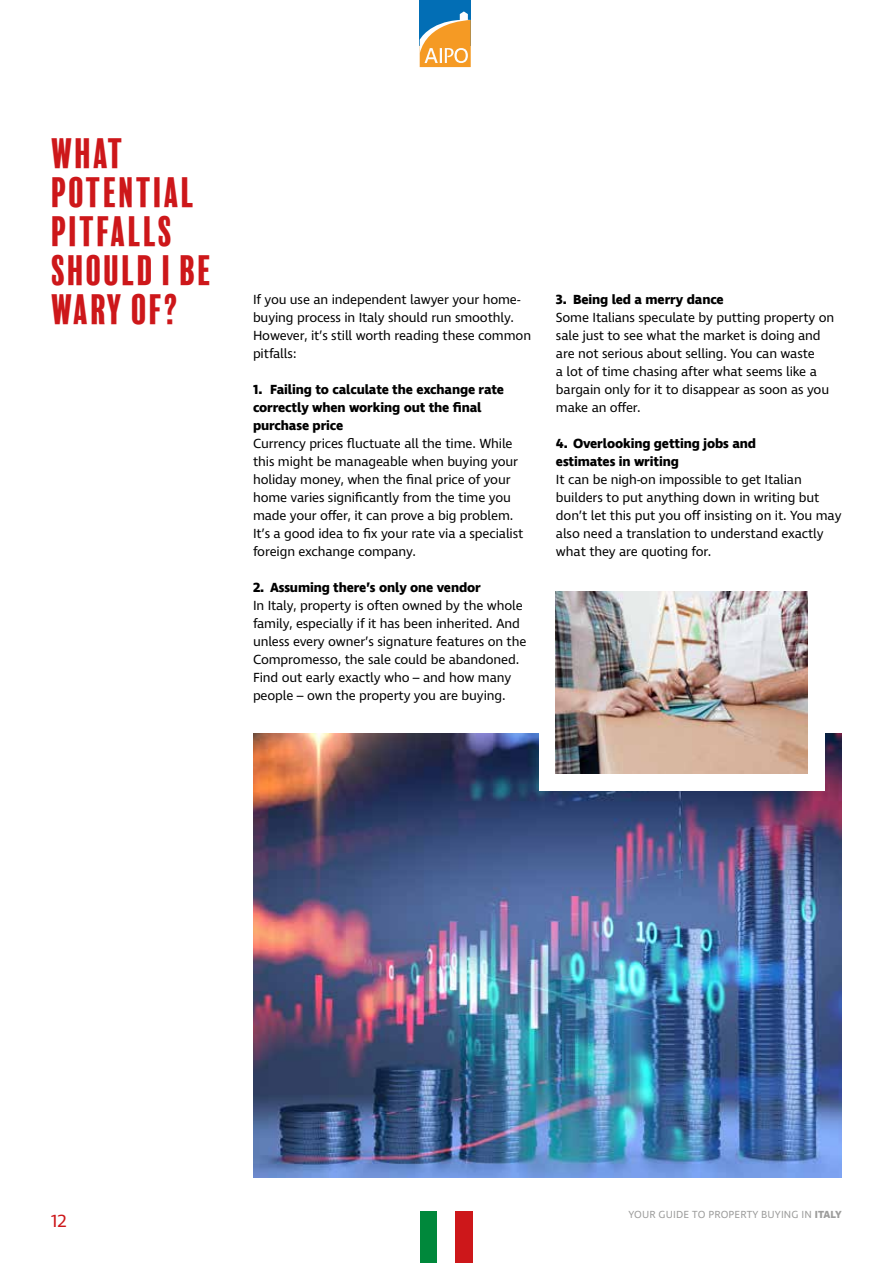
<style>
.page{position:relative;width:893px;height:1263px;background:#fff}
.page>*{position:absolute;margin:0;border:0;box-sizing:border-box;transform-origin:0 0}
.t1{font:39px/39px "Balboa Plus Fill";color:#cd171a}
.t2{font:18px "Ingra";color:#cd171a}
.t3{font:13.5px/18px "Ingra";letter-spacing:-.01em;color:#000}
.t4{font:700 13.5px/18px "Ingra";letter-spacing:-.01em;color:#000}
.t5{font:10.5px "Ingra";letter-spacing:.01em;color:#9d9d9c}
.s1{font-weight:700}
</style>
<div class="page">
<div style="left:420px;top:0;width:51px;height:46px;background:#026eb5"></div>
<svg style="left:420px;top:11px;width:51px;height:56px"></svg>
<div style="left:421px;top:1212px;width:17px;height:51px;background:#00883b"></div>
<div style="left:455px;top:1212px;width:17px;height:51px;background:#cd171a"></div>
<img style="left:253px;top:733px;width:589px;height:445px">
<div style="left:539px;top:608px;width:286px;height:183px;background:#fff"></div>
<img style="left:556px;top:591px;width:252px;height:183px">
<h1 class="t1" style="left:51px;top:134px;width:163px">WHAT<br>POTENTIAL<br>PITFALLS<br>SHOULD I BE<br>WARY OF?</h1>
<p class="t3" style="left:253px;top:291px;width:280px">If you use an independent lawyer your home&shy;buying process in Italy should run smoothly.<br>However, it’s still worth reading these common pitfalls:</p>
<p class="t4" style="left:253px;top:381px;width:252px">1. Failing to calculate the exchange rate correctly when working out the final purchase price</p>
<p class="t3" style="left:253px;top:435px;width:272px">Currency prices fluctuate all the time. While this might be manageable when buying your holiday money, when the final price of your home varies significantly from the time you made your offer, it can prove a big problem.<br>It’s a good idea to fix your rate via a specialist foreign exchange company.</p>
<p class="t4" style="left:253px;top:579px;width:229px">2. Assuming there’s only one vendor</p>
<p class="t3" style="left:253px;top:597px;width:275px">In Italy, property is often owned by the whole family, especially if it has been inherited. And unless every owner’s signature features on the Compromesso, the sale could be abandoned.<br>Find out early exactly who – and how many people – own the property you are buying.</p>
<p class="t4" style="left:556px;top:291px;width:169px">3. Being led a merry dance</p>
<p class="t3" style="left:556px;top:309px;width:280px">Some Italians speculate by putting property on sale just to see what the market is doing and are not serious about selling. You can waste<br>a lot of time chasing after what seems like a bargain only for it to disappear as soon as you make an offer.</p>
<p class="t4" style="left:556px;top:435px;width:202px">4. Overlooking getting jobs and estimates in writing</p>
<p class="t3" style="left:556px;top:471px;width:287px">It can be nigh-on impossible to get Italian builders to put anything down in writing but don’t let this put you off insisting on it. You may also need a translation to understand exactly what they are quoting for.</p>
<h2 class="t2" style="left:51px;top:1210px;width:17px">12</h2>
<p class="t5" style="left:628px;top:1208px;width:215px">YOUR GUIDE TO PROPERTY BUYING IN <span class="s1">ITALY</span></p>
</div>
